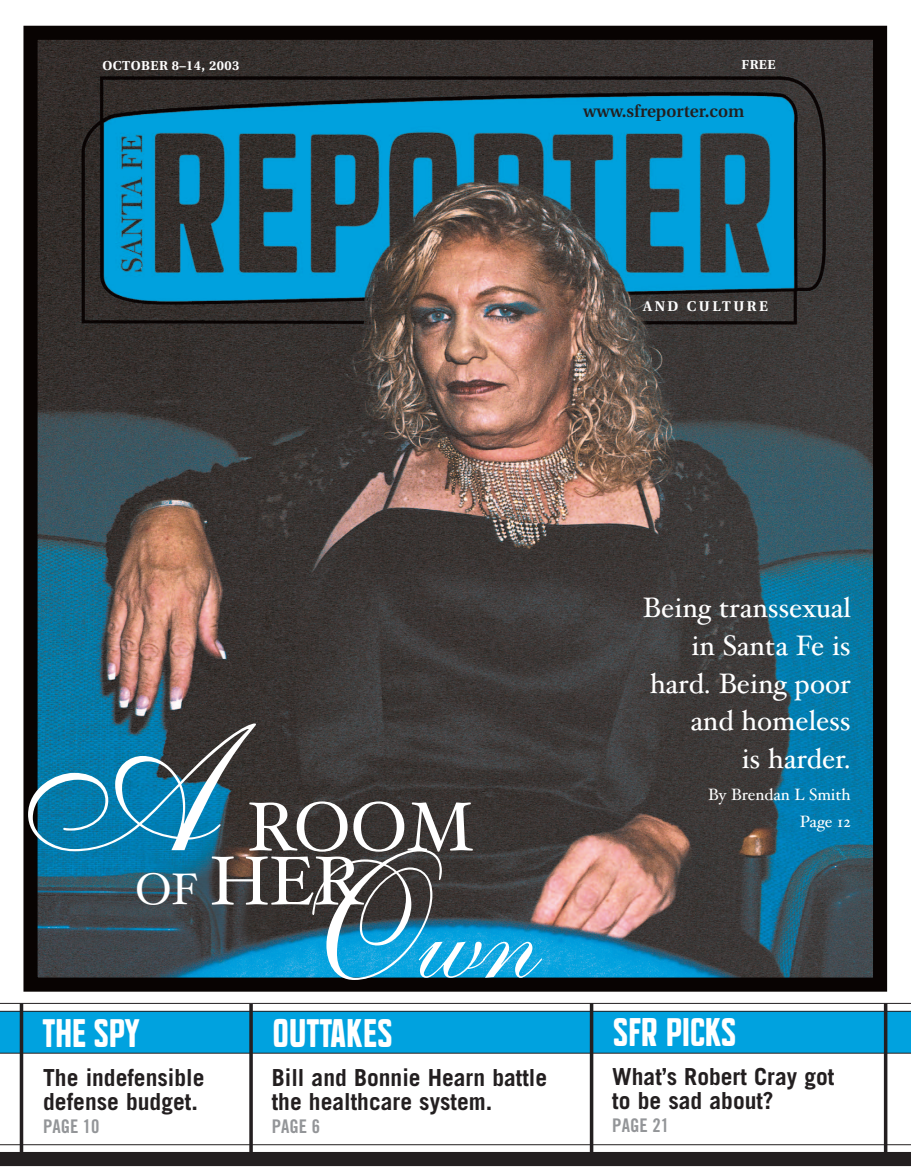
<style>
.page{position:relative;width:911px;height:1168px;background:#fff}
.page>*{position:absolute;margin:0;border:0;box-sizing:border-box;transform-origin:0 0}
.t1{font:181.38px "Shelley Allegro Script";color:#fff}
.t2{font:129.62px "Shelley Allegro Script";color:#fff}
.t3{font:69.12px/54px "Hoefler Text";letter-spacing:-.005em;color:#fff}
.t4{font:38.75px "Reporter";letter-spacing:.025em;color:#fff}
.t5{font:28.25px/37.6px "Hoefler Text";color:#fff;text-align:right}
.t6{font:700 23.5px/23.5px "Trade Gothic";color:#231f20}
.t7{font:18.75px "Trade Gothic Bold Cond Twenty";color:#939598}
.t8{font:600 17.25px "Utopia";color:#231f20}
.t9{font:16.5px/27px "Hoefler Text";color:#fff;text-align:right}
.t10{font:700 14px "Utopia";letter-spacing:.18em;color:#fff}
.t11{font:700 12.88px "Utopia";letter-spacing:.035em;color:#fff}
.s1{font-size:44.25px}
.s2{font-size:181.38px}
</style>
<div class="page">
<img style="left:38px;top:41px;width:834px;height:935px">
<div style="left:23px;top:26px;width:864px;height:965px;border:14px solid #080302"></div>
<div style="left:0;top:1011px;width:911px;height:42px;background:#00a2df"></div>
<hr style="left:0;top:1144px;width:911px;height:1px;background:#231f20">
<hr style="left:20px;top:1003px;width:3px;height:160px;background:#231f20">
<hr style="left:0;top:1010px;width:911px;height:1px;background:#231f20">
<hr style="left:0;top:1052px;width:911px;height:1px;background:#231f20">
<hr style="left:884px;top:1003px;width:3px;height:161px;background:#231f20">
<div style="left:0;top:1151px;width:911px;height:14px;background:#231f20"></div>
<svg style="left:249px;top:1003px;width:4px;height:149px"></svg>
<hr style="left:590px;top:1003px;width:3px;height:157px;background:#231f20">
<hr style="left:0;top:1002px;width:911px;height:1px;background:#231f20">
<p class="t11" style="left:103px;top:60px;width:138px">OCTOBER 8–14, 2003</p>
<p class="t11" style="left:742px;top:59px;width:36px">FREE</p>
<p class="t8" style="left:583px;top:104px;width:163px">www.sfreporter.com</p>
<p class="t10" style="left:643px;top:301px;width:126px">AND CULTURE</p>
<h1 class="t1" style="left:26px;top:740px;width:193px">A</h1>
<h3 class="t3" style="left:135px;top:807px;width:340px;text-indent:112px">ROOM<br><span class="s1">OF</span> HER</h3>
<h2 class="t2" style="left:284px;top:899px;width:257px"><span class="s2">O</span>wn</h2>
<p class="t5" style="left:643px;top:592px;width:209px">Being transsexual in Santa Fe is hard. Being poor and homeless<br>is harder.</p>
<p class="t9" style="left:708px;top:782px;width:144px">By Brendan L Smith<br>Page 12</p>
<h3 class="t4" style="left:43px;top:1010px;width:98px">THE SPY</h3>
<h3 class="t4" style="left:613px;top:1010px;width:124px">SFR PICKS</h3>
<p class="t6" style="left:612px;top:1067px;width:224px">What’s Robert Cray got to be sad about?</p>
<p class="t7" style="left:612px;top:1118px;width:58px">PAGE 21</p>
<h3 class="t4" style="left:273px;top:1010px;width:121px">OUTTAKES</h3>
<p class="t6" style="left:272px;top:1067px;width:277px">Bill and Bonnie Hearn battle the healthcare system.</p>
<p class="t7" style="left:272px;top:1119px;width:50px">PAGE 6</p>
<p class="t6" style="left:43px;top:1068px;width:163px">The indefensible defense budget.</p>
<p class="t7" style="left:43px;top:1119px;width:58px">PAGE 10</p>
</div>
